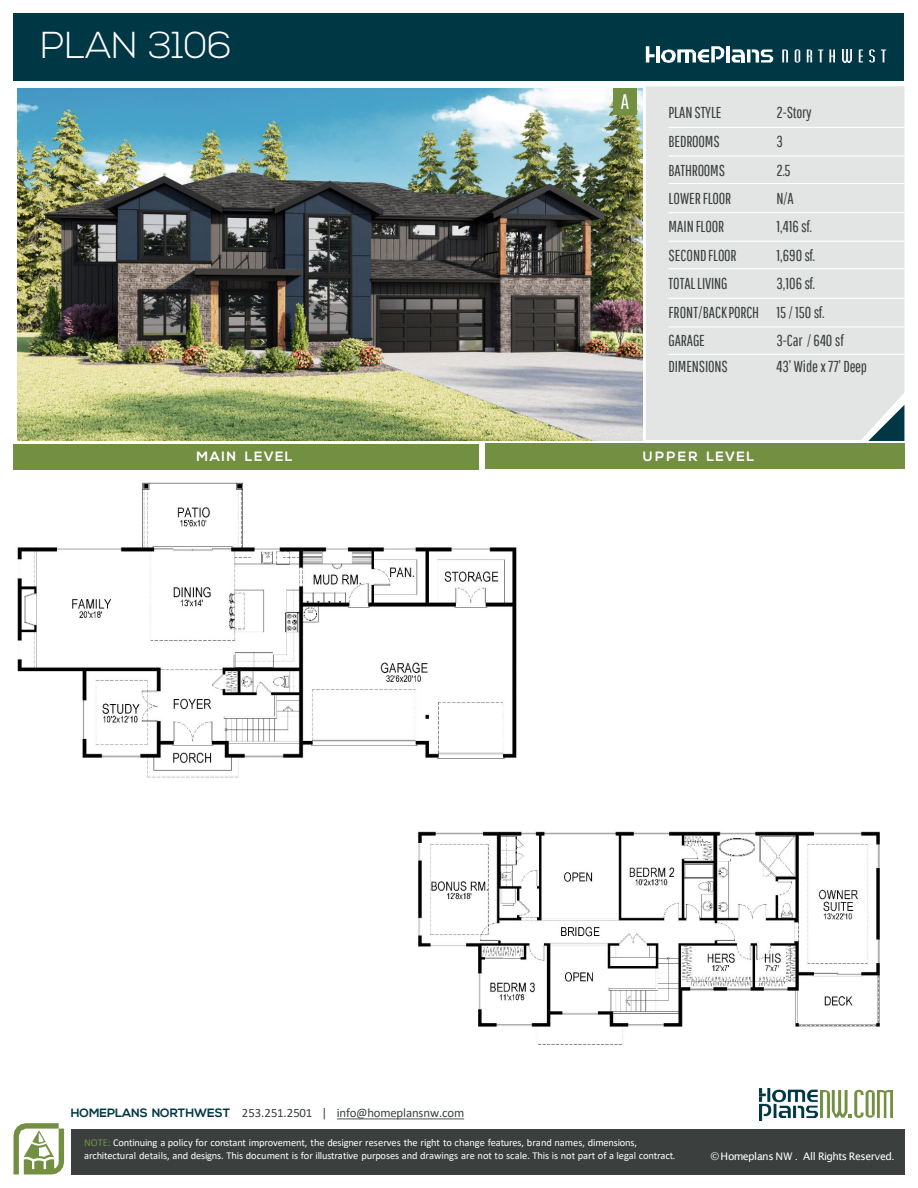
<style>
.page{position:relative;width:918px;height:1188px;background:#fff}
.page>*{position:absolute;margin:0;border:0;box-sizing:border-box;transform-origin:0 0}
.t1{font:300 37.5px "Nexa";letter-spacing:-.005em;color:#fff}
.t2{font:21px "Pathway Gothic One";color:#fff}
.t3{font:15.9px "Pathway Gothic One";letter-spacing:-.005em;color:#3b403e}
.t4{font:700 13.5px "Nexa";letter-spacing:.13em;color:#fff}
.t5{font:700 13.5px "Nexa";letter-spacing:.095em;color:#fff}
.t6{font:12.75px "Calibri";letter-spacing:-.015em;color:#3b403e}
.t7{font:10.5px/13.5px "Calibri";letter-spacing:-.01em;color:#fff}
.t8{font:10.5px "Lucida Sans";letter-spacing:-.04em;color:#fff}
.s1{font-family:"Nexa";font-weight:700;font-size:12px;color:#003745}
.s2{color:#738f41}
</style>
<div class="page">
<div style="left:14px;top:14px;width:890px;height:67px;background:#003745"></div>
<div style="left:71px;top:1129px;width:833px;height:45px;background:#3b403e"></div>
<img style="left:405px;top:831px;width:488px;height:290px">
<img style="left:13px;top:422px;width:518px;height:356px">
<img style="left:18px;top:88px;width:624px;height:352px">
<svg style="left:337px;top:1118px;width:127px;height:1px"></svg>
<svg style="left:13px;top:1123px;width:51px;height:51px"></svg>
<img style="left:877px;top:1090px;width:15px;height:28px">
<img style="left:820px;top:1090px;width:10px;height:28px">
<img style="left:759px;top:1089px;width:59px;height:31px">
<svg style="left:832px;top:1090px;width:43px;height:28px"></svg>
<svg style="left:818px;top:50px;width:5px;height:12px"></svg>
<svg style="left:842px;top:50px;width:10px;height:12px"></svg>
<svg style="left:869px;top:49px;width:6px;height:14px"></svg>
<svg style="left:795px;top:49px;width:5px;height:14px"></svg>
<svg style="left:807px;top:50px;width:5px;height:12px"></svg>
<svg style="left:829px;top:50px;width:6px;height:12px"></svg>
<svg style="left:859px;top:50px;width:4px;height:12px"></svg>
<svg style="left:782px;top:50px;width:6px;height:12px"></svg>
<svg style="left:881px;top:50px;width:5px;height:12px"></svg>
<svg style="left:732px;top:49px;width:41px;height:14px"></svg>
<hr style="left:726px;top:46px;width:4px;height:17px;background:#fff">
<svg style="left:661px;top:46px;width:63px;height:17px"></svg>
<hr style="left:656px;top:46px;width:3px;height:16px;background:#fff">
<svg style="left:646px;top:46px;width:9px;height:16px"></svg>
<div style="left:646px;top:86px;width:258px;height:354px;background:#e3e5e4"></div>
<hr style="left:669px;top:127px;width:240px;height:1px;background:#fff">
<hr style="left:669px;top:155px;width:240px;height:2px;background:#fff">
<hr style="left:669px;top:183px;width:235px;height:1px;background:#fff">
<hr style="left:669px;top:212px;width:240px;height:1px;background:#fff">
<hr style="left:669px;top:241px;width:240px;height:1px;background:#fff">
<hr style="left:669px;top:268px;width:235px;height:1px;background:#fff">
<hr style="left:669px;top:298px;width:240px;height:1px;background:#fff">
<hr style="left:669px;top:326px;width:240px;height:1px;background:#fff">
<hr style="left:669px;top:354px;width:235px;height:1px;background:#fff">
<svg style="left:868px;top:405px;width:36px;height:36px"></svg>
<div style="left:613px;top:88px;width:23px;height:26px;background:#738f41"></div>
<div style="left:485px;top:444px;width:419px;height:25px;background:#738f41"></div>
<div style="left:14px;top:445px;width:465px;height:25px;background:#738f41"></div>
<h2 class="t1" style="left:40px;top:24px;width:193px">PLAN 3106</h2>
<p class="t2" style="left:621px;top:89px;width:10px">A</p>
<p class="t3" style="left:669px;top:103px;width:55px">PLAN STYLE</p>
<p class="t3" style="left:776px;top:103px;width:37px">2-Story</p>
<p class="t3" style="left:669px;top:132px;width:53px">BEDROOMS</p>
<p class="t3" style="left:776px;top:132px;width:8px">3</p>
<p class="t3" style="left:669px;top:160px;width:58px">BATHROOMS</p>
<p class="t3" style="left:776px;top:160px;width:16px">2.5</p>
<p class="t3" style="left:669px;top:189px;width:64px">LOWERFLOOR</p>
<p class="t3" style="left:776px;top:189px;width:19px">N/A</p>
<p class="t3" style="left:669px;top:217px;width:57px">MAIN FLOOR</p>
<p class="t3" style="left:776px;top:217px;width:37px">1,416 sf.</p>
<p class="t3" style="left:669px;top:246px;width:70px">SECONDFLOOR</p>
<p class="t3" style="left:776px;top:246px;width:40px">1,690 sf.</p>
<p class="t3" style="left:669px;top:274px;width:61px">TOTALLIVING</p>
<p class="t3" style="left:776px;top:274px;width:40px">3,106 sf.</p>
<p class="t3" style="left:669px;top:303px;width:92px">FRONT/BACK PORCH</p>
<p class="t3" style="left:776px;top:303px;width:50px">15/ 150 sf.</p>
<p class="t3" style="left:669px;top:331px;width:38px">GARAGE</p>
<p class="t3" style="left:776px;top:331px;width:69px">3-Car / 640 sf</p>
<p class="t3" style="left:669px;top:357px;width:61px">DIMENSIONS</p>
<p class="t3" style="left:776px;top:357px;width:92px">43’ Wide x 77’ Deep</p>
<p class="t5" style="left:197px;top:449px;width:98px">MAIN LEVEL</p>
<p class="t4" style="left:643px;top:448px;width:113px">UPPER LEVEL</p>
<p class="t6" style="left:71px;top:1104px;width:395px"><span class="s1">HOMEPLANS NORTHWEST</span> 253.251.2501 | info@homeplansnw.com</p>
<p class="t7" style="left:84px;top:1135px;width:593px"><span class="s2">NOTE:</span> Continuing a policy for constant improvement, the designer reserves the right to change features, brand names, dimensions, architectural details, and designs. This document is for illustrative purposes and drawings are not to scale. This is not part of a legal contract.</p>
<p class="t8" style="left:710px;top:1151px;width:186px">© Homeplans NW . All Rights Reserved.</p>
</div>
